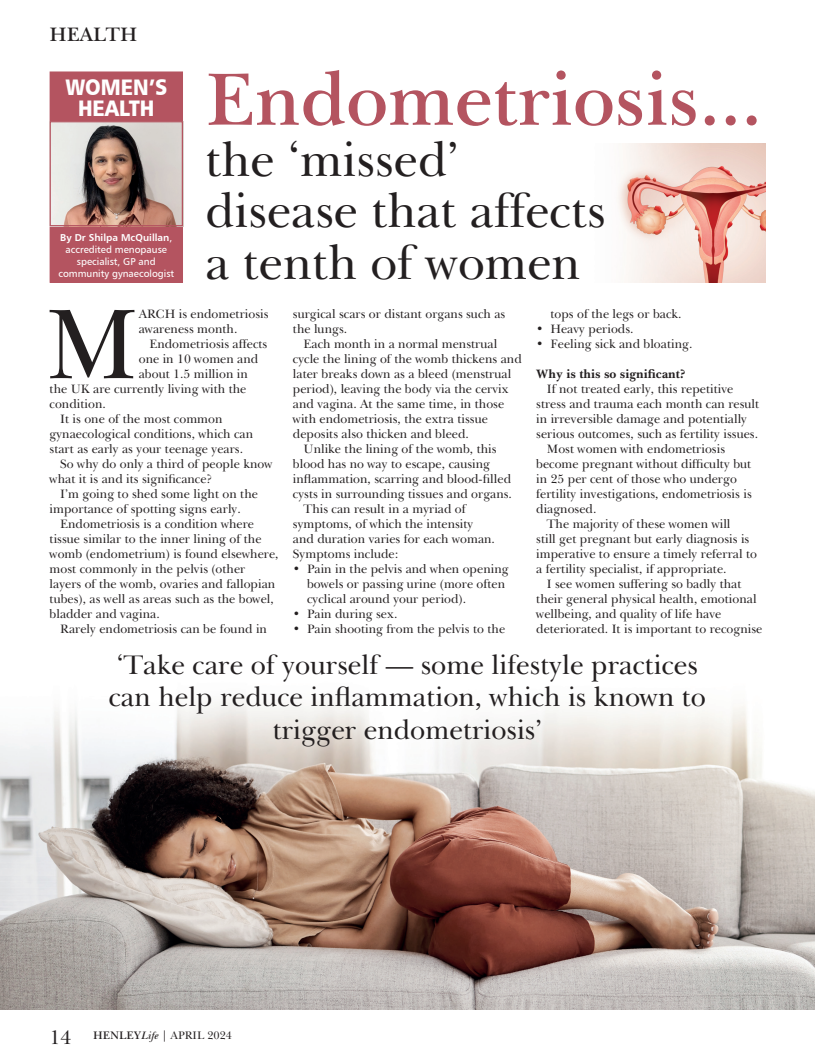
<style>
.page{position:relative;width:815px;height:1063px;background:#fff}
.page>*{position:absolute;margin:0;border:0;box-sizing:border-box;transform-origin:0 0}
.t1{font:102px "New Baskerville IT Cby BT";color:#231f20}
.t2{font:600 76.25px "New Baskerville IT Cby BT";color:#b45460}
.t3{font:48.75px/51.2px "New Baskerville IT Cby BT";color:#231f20}
.t4{font:27.5px/32.5px "New Baskerville IT Cby BT";color:#231f20;text-align:center}
.t5{font:22.5px/21.2px "Humanist 777 BT Black B";color:#fff;text-align:center;scale:.9 1}
.t6{font:600 20px "New Baskerville IT Cby BT";color:#231f20}
.t7{font:20px "New Baskerville IT Cby BT";color:#231f20}
.t8{font:12.5px/15px "New Baskerville IT Cby BT";color:#231f20}
.t9{font:700 12.5px "New Baskerville IT Cby BT";color:#231f20}
.t10{font:11.25px "New Baskerville IT Cby BT";color:#231f20}
.t11{font:10px/12px "Humanist 777 BT Roman B";color:#fff;text-align:center}
.t12{font:10px "Humanist 777 BT Bold B";color:#fff}
.s1{font-family:"Humanist 777 BT Roman B"}
.s2{font-weight:600}
.s3{font-family:"New Baskerville Std";font-weight:600;font-style:italic}
</style>
<div class="page">
<img style="left:618px;top:143px;width:147px;height:139px">
<img style="left:0;top:700px;width:815px;height:309px">
<div style="left:50px;top:72px;width:132px;height:210px;background:#b45460"></div>
<div style="left:50px;top:71px;width:133px;height:212px;border:1px solid #b45460"></div>
<img style="left:52px;top:123px;width:129px;height:101px">
<div style="left:50px;top:121px;width:133px;height:105px;border:1px solid #b45460"></div>
<h3 class="t6" style="left:50px;top:22px;width:89px">HEALTH</h3>
<h3 class="t5" style="left:65px;top:76px;width:115px">WOMEN’S<br>HEALTH</h3>
<p class="t12" style="left:60px;top:231px;width:113px">By Dr Shilpa McQuillan<span class="s1">,</span></p>
<p class="t11" style="left:58px;top:243px;width:117px">accredited menopause specialist, GP and community gynaecologist</p>
<h2 class="t2" style="left:206px;top:52px;width:558px">Endometriosis...</h2>
<h3 class="t3" style="left:206px;top:134px;width:402px">the ‘missed’ disease that affects a tenth of women</h3>
<h1 class="t1" style="left:45px;top:281px;width:95px">M</h1>
<p class="t8" style="left:139px;top:307px;width:131px">ARCH is endometriosis awareness month.</p>
<p class="t8" style="left:149px;top:337px;width:119px">Endometriosis affects</p>
<p class="t8" style="left:139px;top:352px;width:121px">one in 10 women and</p>
<p class="t8" style="left:139px;top:367px;width:111px">about 1.5 million in</p>
<p class="t8" style="left:50px;top:382px;width:198px">the UK are currently living with the</p>
<p class="t8" style="left:50px;top:397px;width:58px">condition.</p>
<p class="t8" style="left:60px;top:412px;width:164px">It is one of the most common</p>
<p class="t8" style="left:50px;top:427px;width:205px">gynaecological conditions, which can</p>
<p class="t8" style="left:50px;top:442px;width:195px">start as early as your teenage years.</p>
<p class="t8" style="left:60px;top:457px;width:214px">So why do only a third of people know</p>
<p class="t8" style="left:50px;top:472px;width:164px">what it is and its significance?</p>
<p class="t8" style="left:60px;top:487px;width:199px">I’m going to shed some light on the</p>
<p class="t8" style="left:50px;top:502px;width:193px">importance of spotting signs early.</p>
<p class="t8" style="left:60px;top:517px;width:195px">Endometriosis is a condition where</p>
<p class="t8" style="left:50px;top:532px;width:213px">tissue similar to the inner lining of the</p>
<p class="t8" style="left:50px;top:547px;width:231px">womb (endometrium) is found elsewhere,</p>
<p class="t8" style="left:50px;top:562px;width:197px">most commonly in the pelvis (other</p>
<p class="t8" style="left:50px;top:577px;width:227px">layers of the womb, ovaries and fallopian</p>
<p class="t8" style="left:50px;top:592px;width:226px">tubes), as well as areas such as the bowel,</p>
<p class="t8" style="left:50px;top:607px;width:112px">bladder and vagina.</p>
<p class="t8" style="left:60px;top:622px;width:208px">Rarely endometriosis can be found in</p>
<p class="t8" style="left:293px;top:307px;width:214px">surgical scars or distant organs such as the lungs.</p>
<p class="t8" style="left:304px;top:337px;width:195px">Each month in a normal menstrual</p>
<p class="t8" style="left:293px;top:352px;width:230px">cycle the lining of the womb thickens and</p>
<p class="t8" style="left:293px;top:367px;width:220px">later breaks down as a bleed (menstrual</p>
<p class="t8" style="left:293px;top:382px;width:217px">period), leaving the body via the cervix</p>
<p class="t8" style="left:293px;top:397px;width:213px">and vagina. At the same time, in those</p>
<p class="t8" style="left:293px;top:412px;width:197px">with endometriosis, the extra tissue</p>
<p class="t8" style="left:293px;top:427px;width:177px">deposits also thicken and bleed.</p>
<p class="t8" style="left:304px;top:442px;width:195px">Unlike the lining of the womb, this</p>
<p class="t8" style="left:293px;top:457px;width:199px">blood has no way to escape, causing</p>
<p class="t8" style="left:293px;top:472px;width:220px">inflammation, scarring and blood-filled</p>
<p class="t8" style="left:293px;top:487px;width:221px">cysts in surrounding tissues and organs.</p>
<p class="t8" style="left:304px;top:502px;width:164px">This can result in a myriad of</p>
<p class="t8" style="left:293px;top:517px;width:182px">symptoms, of which the intensity</p>
<p class="t8" style="left:293px;top:532px;width:204px">and duration varies for each woman.</p>
<p class="t8" style="left:293px;top:547px;width:107px">Symptoms include:</p>
<p class="t8" style="left:307px;top:562px;width:203px;text-indent:-14px">• Pain in the pelvis and when opening bowels or passing urine (more often cyclical around your period).</p>
<p class="t8" style="left:293px;top:607px;width:106px">• Pain during sex.</p>
<p class="t8" style="left:293px;top:622px;width:214px">• Pain shooting from the pelvis to the</p>
<p class="t8" style="left:550px;top:307px;width:133px">tops of the legs or back.</p>
<p class="t8" style="left:536px;top:322px;width:99px">• Heavy periods.</p>
<p class="t8" style="left:536px;top:337px;width:158px">• Feeling sick and bloating.</p>
<p class="t9" style="left:536px;top:366px;width:151px">Why is this so significant?</p>
<p class="t8" style="left:547px;top:382px;width:188px">If not treated early, this repetitive</p>
<p class="t8" style="left:536px;top:397px;width:225px">stress and trauma each month can result</p>
<p class="t8" style="left:536px;top:412px;width:212px">in irreversible damage and potentially</p>
<p class="t8" style="left:536px;top:427px;width:223px">serious outcomes, such as fertility issues.</p>
<p class="t8" style="left:547px;top:442px;width:180px">Most women with endometriosis</p>
<p class="t8" style="left:536px;top:457px;width:217px">become pregnant without difficulty but</p>
<p class="t8" style="left:536px;top:472px;width:202px">in 25 per cent of those who undergo</p>
<p class="t8" style="left:536px;top:487px;width:217px">fertility investigations, endometriosis is</p>
<p class="t8" style="left:536px;top:502px;width:62px">diagnosed.</p>
<p class="t8" style="left:547px;top:517px;width:185px">The majority of these women will</p>
<p class="t8" style="left:536px;top:532px;width:215px">still get pregnant but early diagnosis is</p>
<p class="t8" style="left:536px;top:547px;width:222px">imperative to ensure a timely referral to</p>
<p class="t8" style="left:536px;top:562px;width:192px">a fertility specialist, if appropriate.</p>
<p class="t8" style="left:547px;top:577px;width:196px">I see women suffering so badly that</p>
<p class="t8" style="left:536px;top:592px;width:222px">their general physical health, emotional</p>
<p class="t8" style="left:536px;top:607px;width:187px">wellbeing, and quality of life have</p>
<p class="t8" style="left:536px;top:622px;width:228px">deteriorated. It is important to recognise</p>
<h3 class="t4" style="left:109px;top:648px;width:599px">‘Take care of yourself — some lifestyle practices can help reduce inflammation, which is known to trigger endometriosis’</h3>
<h3 class="t7" style="left:50px;top:1024px;width:23px">14</h3>
<p class="t10" style="left:93px;top:1028px;width:140px"><span class="s2">HENLEY</span><span class="s3">Life</span> | APRIL 2024</p>
</div>
